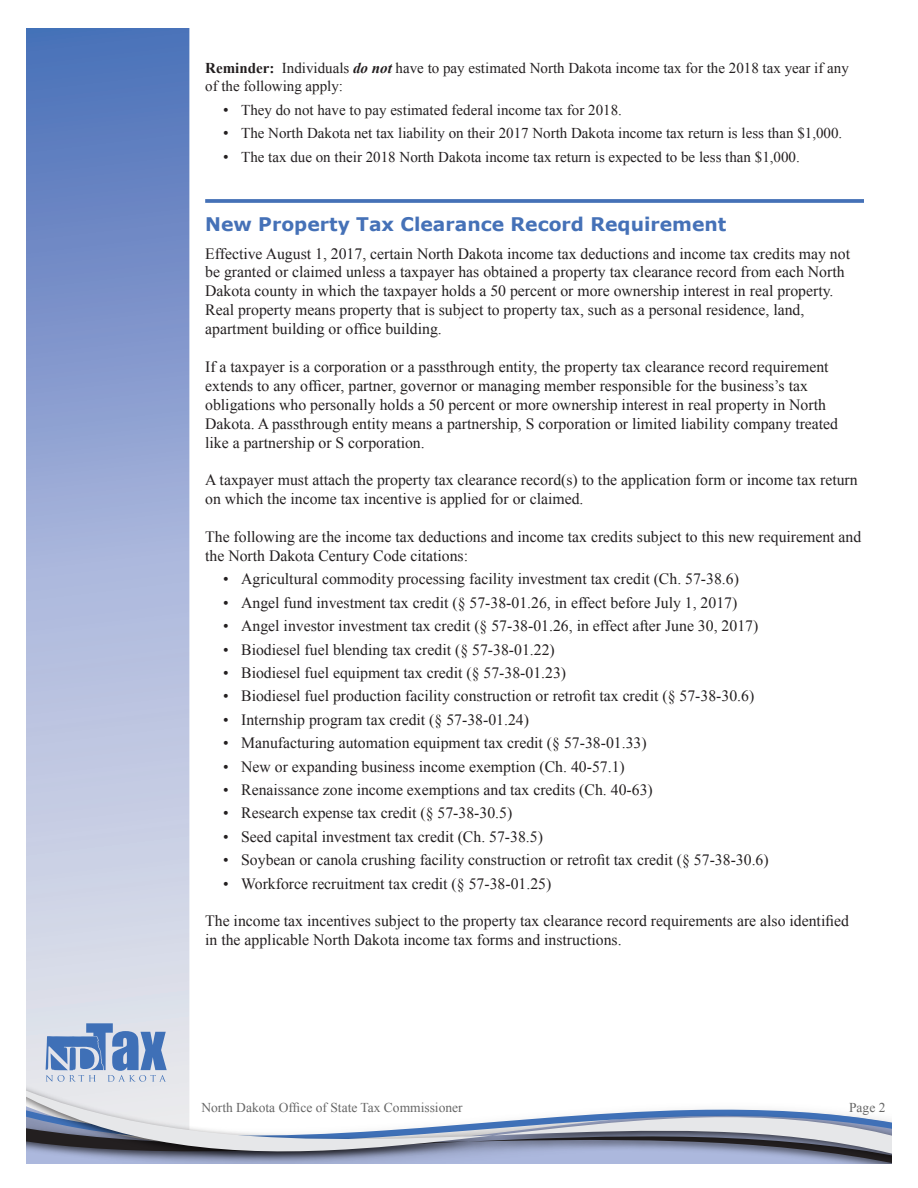
<style>
.page{position:relative;width:918px;height:1188px;background:#fff}
.page>*{position:absolute;margin:0;border:0;box-sizing:border-box;transform-origin:0 0}
.Headline{font:700 18.75px "Verdana";color:#4571b7}
.Body_text{font:15.75px/18.9px "Times New Roman";color:#231f20}
.Body_text-2{font:15px/18px "Times New Roman";color:#231f20}
.t1{font:13.5px "Times New Roman";color:#666}
.s1{font-weight:700}
.s2{font-weight:700;font-style:italic}
.s3{font-size:15.75px}
</style>
<div class="page">
<svg style="left:26px;top:28px;width:163px;height:735px;background:#8a9ecf"></svg>
<div style="left:26px;top:763px;width:164px;height:21px;background:#c2cae3"></div>
<svg style="left:26px;top:784px;width:866px;height:380px"></svg>
<svg style="left:46px;top:1023px;width:121px;height:59px;background:#91aad1"></svg>
<svg style="left:205px;top:199px;width:659px;height:4px;background:#5079bb"></svg>
<p class="Body_text-2" style="left:205px;top:59px;width:645px"><span class="s1">Reminder:</span> Individuals <span class="s2">do not</span> have to pay estimated North Dakota income tax for the 2018 tax year if any of the following apply:</p>
<p class="Body_text-2" style="left:223px;top:100px;width:400px"><span class="s3">•</span> They do not have to pay estimated federal income tax for 2018.</p>
<p class="Body_text-2" style="left:223px;top:124px;width:621px"><span class="s3">•</span> The North Dakota net tax liability on their 2017 North Dakota income tax return is less than $1,000.</p>
<p class="Body_text-2" style="left:223px;top:147px;width:578px"><span class="s3">•</span> The tax due on their 2018 North Dakota income tax return is expected to be less than $1,000.</p>
<p class="Headline" style="left:205px;top:211px;width:523px">New Property Tax Clearance Record Requirement</p>
<p class="Body_text" style="left:205px;top:243px;width:646px">Effective August 1, 2017, certain North Dakota income tax deductions and income tax credits may not be granted or claimed unless a taxpayer has obtained a property tax clearance record from each North Dakota county in which the taxpayer holds a 50 percent or more ownership interest in real property.<br>Real property means property that is subject to property tax, such as a personal residence, land, apartment building or office building.</p>
<p class="Body_text" style="left:205px;top:357px;width:634px">If a taxpayer is a corporation or a passthrough entity, the property tax clearance record requirement extends to any officer, partner, governor or managing member responsible for the business’s tax obligations who personally holds a 50 percent or more ownership interest in real property in North Dakota. A passthrough entity means a partnership, S corporation or limited liability company treated like a partnership or S corporation.</p>
<p class="Body_text" style="left:205px;top:470px;width:654px">A taxpayer must attach the property tax clearance record(s) to the application form or income tax return on which the income tax incentive is applied for or claimed.</p>
<p class="Body_text" style="left:205px;top:527px;width:658px">The following are the income tax deductions and income tax credits subject to this new requirement and the North Dakota Century Code citations:</p>
<p class="Body_text" style="left:223px;top:569px;width:517px">• Agricultural commodity processing facility investment tax credit (Ch. 57-38.6)</p>
<p class="Body_text" style="left:223px;top:592px;width:516px">• Angel fund investment tax credit (§ 57-38-01.26, in effect before July 1, 2017)</p>
<p class="Body_text" style="left:223px;top:616px;width:537px">• Angel investor investment tax credit (§ 57-38-01.26, in effect after June 30, 2017)</p>
<p class="Body_text" style="left:223px;top:639px;width:333px">• Biodiesel fuel blending tax credit (§ 57-38-01.22)</p>
<p class="Body_text" style="left:223px;top:663px;width:345px">• Biodiesel fuel equipment tax credit (§ 57-38-01.23)</p>
<p class="Body_text" style="left:223px;top:686px;width:533px">• Biodiesel fuel production facility construction or retrofit tax credit (§ 57-38-30.6)</p>
<p class="Body_text" style="left:223px;top:709px;width:307px">• Internship program tax credit (§ 57-38-01.24)</p>
<p class="Body_text" style="left:223px;top:733px;width:425px">• Manufacturing automation equipment tax credit (§ 57-38-01.33)</p>
<p class="Body_text" style="left:223px;top:756px;width:403px">• New or expanding business income exemption (Ch. 40-57.1)</p>
<p class="Body_text" style="left:223px;top:780px;width:431px">• Renaissance zone income exemptions and tax credits (Ch. 40-63)</p>
<p class="Body_text" style="left:223px;top:803px;width:291px">• Research expense tax credit (§ 57-38-30.5)</p>
<p class="Body_text" style="left:223px;top:826px;width:321px">• Seed capital investment tax credit (Ch. 57-38.5)</p>
<p class="Body_text" style="left:223px;top:850px;width:547px">• Soybean or canola crushing facility construction or retrofit tax credit (§ 57-38-30.6)</p>
<p class="Body_text" style="left:223px;top:873px;width:330px">• Workforce recruitment tax credit (§ 57-38-01.25)</p>
<p class="Body_text" style="left:205px;top:911px;width:645px">The income tax incentives subject to the property tax clearance record requirements are also identified in the applicable North Dakota income tax forms and instructions.</p>
<p class="t1" style="left:201px;top:1098px;width:263px">North Dakota Office of State Tax Commissioner</p>
<p class="t1" style="left:849px;top:1098px;width:38px">Page 2</p>
</div>
